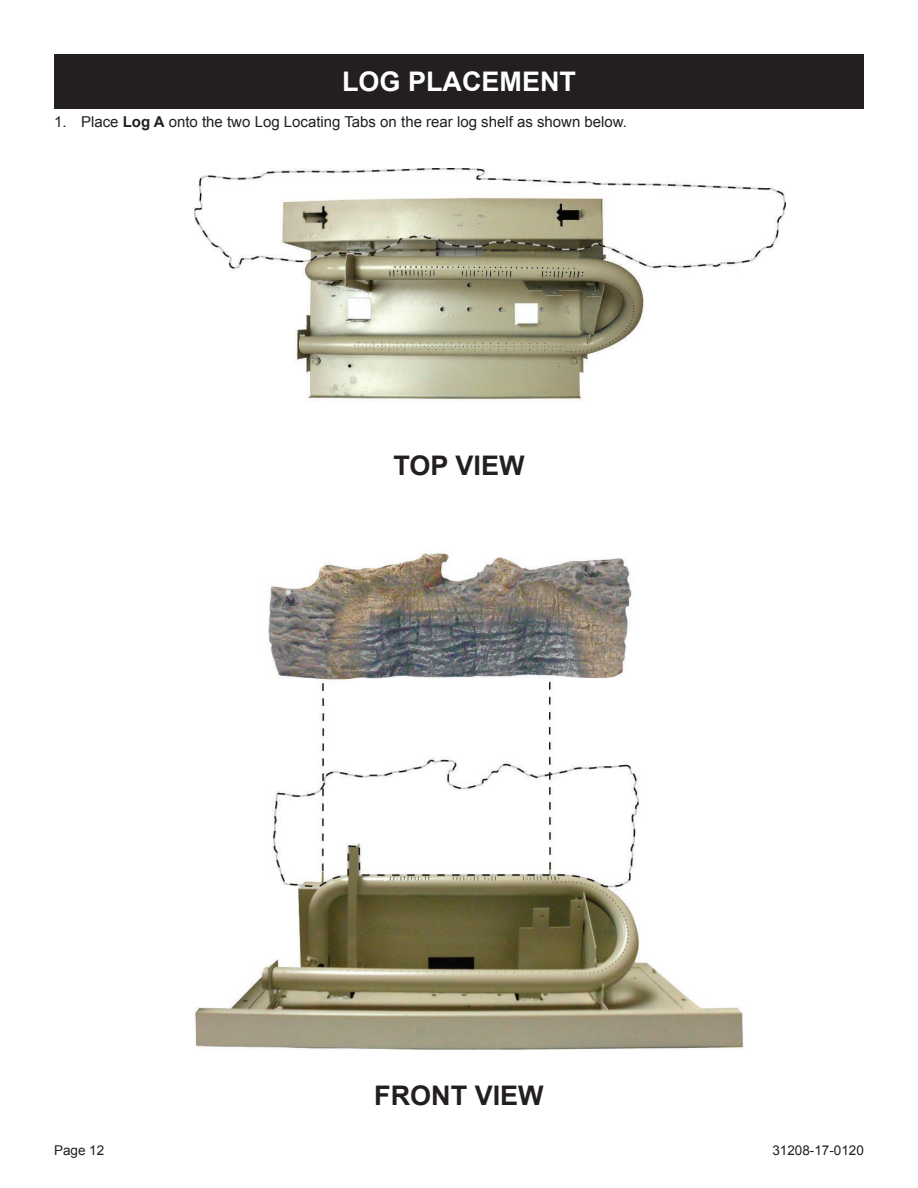
<style>
.page{position:relative;width:918px;height:1188px;background:#fff}
.page>*{position:absolute;margin:0;border:0;box-sizing:border-box;transform-origin:0 0}
.t1{font:700 27px "Arial";color:#231f20}
.t2{font:700 27px "Arial";color:#fff}
.t3{font:15px "Arial";color:#231f20}
.t4{font:13.5px "Arial";color:#231f20}
.s1{font-weight:700}
</style>
<div class="page">
<div style="left:54px;top:54px;width:810px;height:54px;background:#231f20"></div>
<img style="left:194px;top:168px;width:591px;height:882px">
<div style="left:54px;top:433px;width:810px;height:65px;background:#fff"></div>
<h1 class="t2" style="left:342px;top:63px;width:236px">LOG PLACEMENT</h1>
<p class="t3" style="left:54px;top:112px;width:575px">1. Place <span class="s1">Log A</span> onto the two Log Locating Tabs on the rear log shelf as shown below.</p>
<h1 class="t1" style="left:393px;top:448px;width:133px">TOP VIEW</h1>
<h1 class="t1" style="left:374px;top:1078px;width:171px">FRONT VIEW</h1>
<p class="t4" style="left:54px;top:1142px;width:52px">Page 12</p>
<p class="t4" style="left:772px;top:1142px;width:93px">31208-17-0120</p>
</div>
